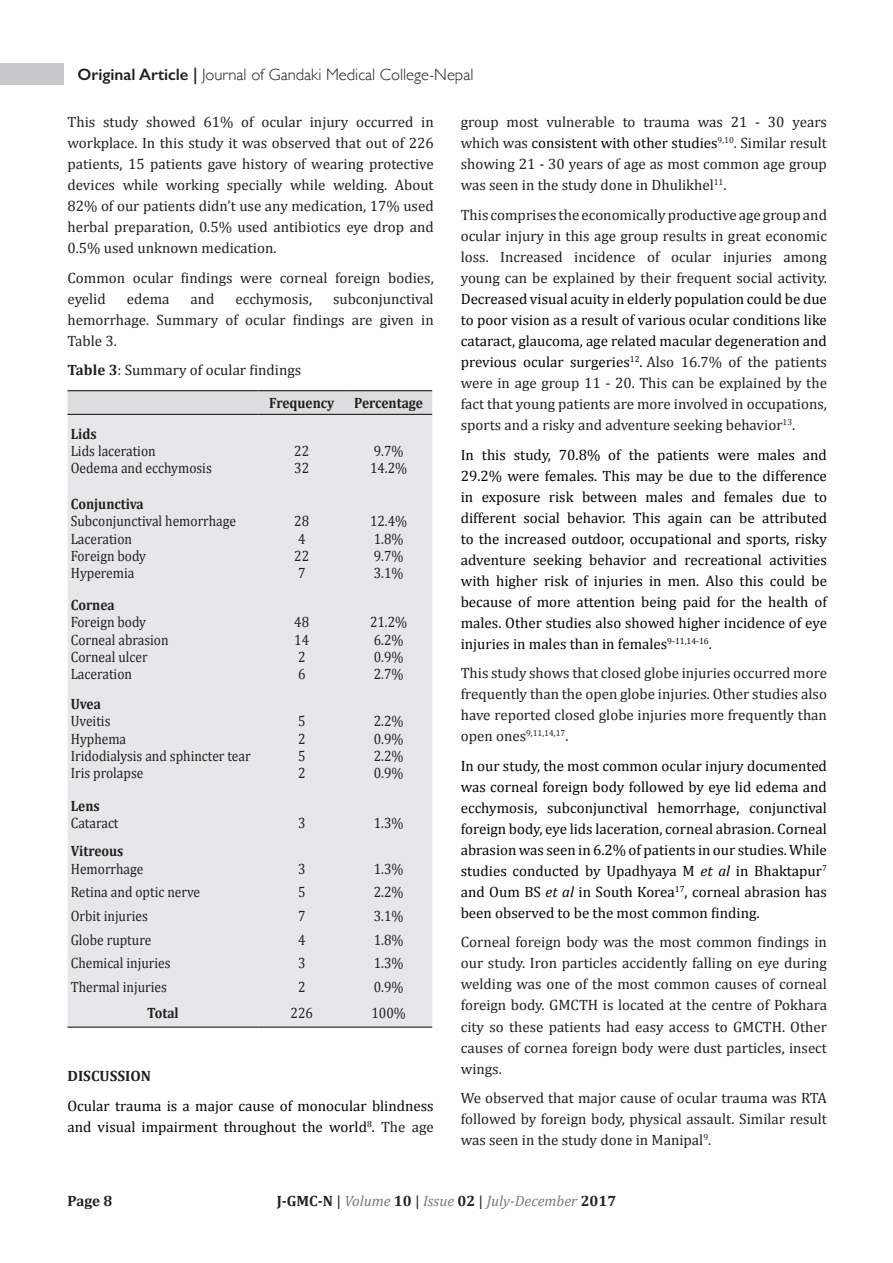
<style>
.page{position:relative;width:893px;height:1263px;background:#fff}
.page>*{position:absolute;margin:0;border:0;box-sizing:border-box;transform-origin:0 0}
.t1{font:300 16.5px "Gill Sans";color:#231f20}
.t2{font:15px/21px "Cambria";color:#231f20;text-align:justify}
.t3{font:15px/21px "Cambria";color:#040503;text-align:justify}
.t4{font:15px/17.2px "Cambria";color:#231f20;scale:.9 1}
.t5{font:700 15px "Cambria";color:#231f20;scale:.9 1}
.t6{font:italic 15px "Cambria";color:#76787b}
.t7{font:700 15px "Cambria";color:#231f20}
.t8{font:8.7px "Cambria";color:#231f20}
.s1{font-weight:600}
.s2{color:#040503}
.s3{color:#231f20}
.s4{font-size:15px}
.s5{font-style:italic}
.s6{font-weight:700}
.s7{font-weight:700;font-style:normal;color:#231f20}
.s8{font-style:normal;color:#231f20}
</style>
<div class="page">
<div style="left:0;top:64px;width:64px;height:21px;background:#c7c8ca"></div>
<svg style="left:68px;top:391px;width:364px;height:23px;background:#d8d9db"></svg>
<div style="left:68px;top:415px;width:364px;height:611px;background:#e6e7e9"></div>
<hr style="left:68px;top:1026px;width:191px;height:2px;background:#231f20">
<hr style="left:259px;top:1026px;width:86px;height:2px;background:#231f20">
<hr style="left:345px;top:1026px;width:87px;height:2px;background:#231f20">
<hr style="left:68px;top:390px;width:191px;height:1px;background:#231f20">
<hr style="left:259px;top:390px;width:86px;height:1px;background:#231f20">
<hr style="left:345px;top:390px;width:87px;height:1px;background:#231f20">
<hr style="left:68px;top:414px;width:191px;height:1px;background:#231f20">
<hr style="left:259px;top:414px;width:86px;height:1px;background:#231f20">
<hr style="left:345px;top:414px;width:87px;height:1px;background:#231f20">
<p class="t1" style="left:77px;top:62px;width:398px"><span class="s1">Original Article |</span> Journal of Gandaki Medical College-Nepal</p>
<p class="t2" style="left:68px;top:111px;width:368px">This study showed 61% of ocular injury occurred in workplace. In this study it was observed that out of 226 patients, 15 patients gave history of wearing protective devices while working specially while welding. About 82% of our patients didn’t use any medication, 17% used herbal preparation, 0.5% used antibiotics eye drop and 0.5% used unknown medication.</p>
<p class="t2" style="left:68px;top:267px;width:368px">Common ocular findings were corneal foreign bodies, eyelid</p>
<p class="t2" style="left:461px;top:111px;width:368px">group most vulnerable to trauma was 21 - 30 years which was <span class="s2">consistent with other studies</span><sup>9,10</sup>. Similar result showing 21 - 30 years of age as most common age group was seen in the study done in Dhulikhel<sup>11</sup>.</p>
<p class="t2" style="left:461px;top:204px;width:368px">This comprises the economically productive age group and ocular injury in this age group results in great economic loss. Increased incidence of ocular injuries among young can be explained by their frequent social activity.</p>
<p class="t3" style="left:461px;top:288px;width:368px">Decreased visual acuity in elderly population could be due to poor vision as a result of various ocular conditions like cataract, glaucoma, age related macular degeneration and previous ocular surgeries<sup>12</sup>. <span class="s3">Also 16.7% of the patients were in age group 11 - 20. This can be explained by the fact that young patients are more involved in occupations, sports and a risky and adventure seeking behavior</span><sup>13</sup><span class="s3">.</span></p>
<p class="t3" style="left:461px;top:444px;width:368px">In this study, 70.8% of the patients were males and 29.2% were females. This may be due to the difference in exposure risk between males and females due to different social behavior. This again can be attributed to the increased outdoor, occupational and sports, risky adventure seeking behavior and recreational activities with higher risk of injuries in men. Also this could be because of more attention being paid for the health of males. Other studies also showed higher incidence of eye injuries in males than in females<sup>9-11,14-16</sup>.</p>
<p class="t2" style="left:461px;top:662px;width:368px">This study shows that closed globe injuries occurred more frequently than the open globe injuries. Other studies also have reported closed globe injuries more frequently than</p>
<p class="t8" style="left:461px;top:728px;width:109px"><span class="s4">open ones</span>9,11,14,17<span class="s4">.</span></p>
<p class="t3" style="left:461px;top:755px;width:368px">In our study, the most common ocular injury documented was corneal foreign body followed by eye lid edema and ecchymosis, subconjunctival hemorrhage, conjunctival foreign body, eye lids laceration, corneal abrasion. Corneal abrasion was seen in 6.2% of patients in our studies. While studies conducted by Upadhyaya M <span class="s5">et al</span> in Bhaktapur<sup>7 </sup>and Oum BS <span class="s5">et al</span> in South Korea<sup>17</sup>, corneal abrasion has been observed to be the most common finding.</p>
<p class="t2" style="left:461px;top:932px;width:368px">Corneal foreign body was the most common findings in our study. Iron particles accidently falling on eye during welding was one of the most common causes of corneal foreign body. GMCTH is located at the centre of Pokhara city so these patients had easy access to GMCTH. Other causes of cornea foreign body were dust particles, insect wings.</p>
<p class="t2" style="left:461px;top:1087px;width:368px">We observed that major cause of ocular trauma was RTA followed by foreign body, physical assault. Similar result was seen in the study done in Manipal<sup>9</sup>.</p>
<p class="t2" style="left:68px;top:288px;width:368px;text-indent:265px">subconjunctival hemorrhage. Summary of ocular findings are given in Table 3.</p>
<p class="t2" style="left:269px;top:354px;width:67px;line-height:32.8px;text-indent:-202px"><span class="s6">Table 3</span>: Summary of ocular findings<br><span class="s6">Frequency</span></p>
<p class="t2" style="left:127px;top:288px;width:44px">edema</p>
<p class="t2" style="left:190px;top:288px;width:26px">and</p>
<p class="t2" style="left:235px;top:288px;width:78px">ecchymosis,</p>
<p class="t5" style="left:354px;top:393px;width:78px">Percentage</p>
<p class="t5" style="left:71px;top:423px;width:30px">Lids</p>
<p class="t4" style="left:71px;top:442px;width:158px">Lids laceration<br>Oedema and ecchymosis</p>
<p class="t4" style="left:294px;top:442px;width:18px">22<br>32</p>
<p class="t4" style="left:370px;top:442px;width:43px">9.7%<br>14.2%</p>
<p class="t5" style="left:71px;top:493px;width:83px">Conjunctiva</p>
<p class="t4" style="left:71px;top:513px;width:185px">Subconjunctival hemorrhage<br>Laceration<br>Foreign body<br>Hyperemia</p>
<p class="t4" style="left:294px;top:513px;width:18px">28<br>4<br>22<br>7</p>
<p class="t4" style="left:370px;top:513px;width:43px">12.4%<br>1.8%<br>9.7%<br>3.1%</p>
<p class="t5" style="left:71px;top:594px;width:50px">Cornea</p>
<p class="t4" style="left:71px;top:614px;width:110px">Foreign body<br>Corneal abrasion<br>Corneal ulcer<br>Laceration</p>
<p class="t4" style="left:294px;top:614px;width:18px">48<br>14<br>2<br>6</p>
<p class="t4" style="left:370px;top:614px;width:43px">21.2%<br>6.2%<br>0.9%<br>2.7%</p>
<p class="t5" style="left:71px;top:693px;width:35px">Uvea</p>
<p class="t4" style="left:71px;top:712px;width:201px">Uveitis<br>Hyphema<br>Iridodialysis and sphincter tear<br>Iris prolapse</p>
<p class="t4" style="left:298px;top:712px;width:10px;text-align:justify">5<br>2<br>5<br>2</p>
<p class="t4" style="left:374px;top:712px;width:35px;text-align:justify">2.2% 0.9% 2.2% 0.9%</p>
<p class="t5" style="left:71px;top:795px;width:34px">Lens</p>
<p class="t4" style="left:71px;top:814px;width:55px">Cataract</p>
<p class="t4" style="left:298px;top:814px;width:10px">3</p>
<p class="t4" style="left:374px;top:814px;width:35px">1.3%</p>
<p class="t5" style="left:71px;top:841px;width:60px">Vitreous</p>
<p class="t4" style="left:71px;top:860px;width:82px">Hemorrhage</p>
<p class="t4" style="left:298px;top:860px;width:10px">3</p>
<p class="t4" style="left:374px;top:860px;width:35px">1.3%</p>
<p class="t4" style="left:71px;top:883px;width:145px">Retina and optic nerve</p>
<p class="t4" style="left:298px;top:883px;width:10px">5</p>
<p class="t4" style="left:374px;top:883px;width:35px">2.2%</p>
<p class="t4" style="left:71px;top:907px;width:87px">Orbit injuries</p>
<p class="t4" style="left:298px;top:907px;width:10px">7</p>
<p class="t4" style="left:374px;top:907px;width:35px">3.1%</p>
<p class="t4" style="left:71px;top:931px;width:91px">Globe rupture</p>
<p class="t4" style="left:298px;top:931px;width:10px">4</p>
<p class="t4" style="left:374px;top:931px;width:35px">1.8%</p>
<p class="t4" style="left:71px;top:954px;width:112px">Chemical injuries</p>
<p class="t4" style="left:298px;top:954px;width:10px">3</p>
<p class="t4" style="left:374px;top:954px;width:35px">1.3%</p>
<p class="t4" style="left:71px;top:978px;width:108px">Thermal injuries</p>
<p class="t4" style="left:298px;top:978px;width:10px">2</p>
<p class="t4" style="left:374px;top:978px;width:35px">0.9%</p>
<p class="t5" style="left:147px;top:1003px;width:36px">Total</p>
<p class="t4" style="left:291px;top:1004px;width:26px">226</p>
<p class="t4" style="left:371px;top:1004px;width:40px">100%</p>
<p class="t7" style="left:68px;top:1065px;width:85px">DISCUSSION</p>
<p class="t3" style="left:68px;top:1095px;width:368px">Ocular trauma is a major cause of monocular blindness and visual impairment throughout the world<sup>8</sup>. <span class="s3">The age</span></p>
<p class="t7" style="left:68px;top:1190px;width:46px">Page 8</p>
<p class="t6" style="left:277px;top:1190px;width:341px"><span class="s7">J-GMC-N</span> <span class="s8">|</span> Volume <span class="s7">10</span> <span class="s8">|</span> Issue <span class="s7">02</span> <span class="s8">|</span> July-December <span class="s7">2017</span></p>
</div>
